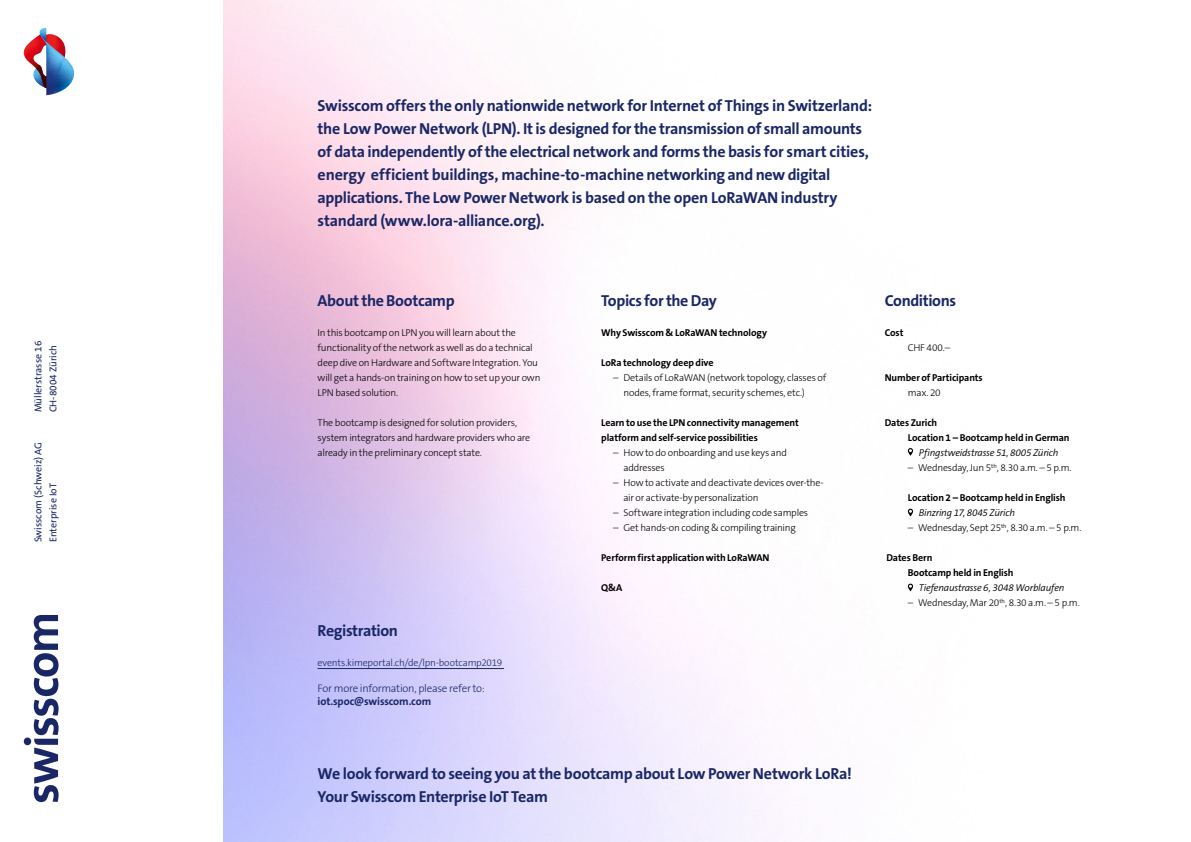
<style>
.page{position:relative;width:1191px;height:842px;background:#fff}
.page>*{position:absolute;margin:0;border:0;box-sizing:border-box;transform-origin:0 0}
.t1{font:700 16px/23px "The Sans B W7";letter-spacing:-.02em;color:#192766}
.t2{font:300 11px/13px "The Sans B W3";letter-spacing:-.02em;color:#192766}
.t3{font:300 10px/15px "The Sans B W3";letter-spacing:-.02em;color:#000}
.t4{font:700 10px/15px "The Sans B W7";letter-spacing:-.01em;color:#000}
.t5{font:italic 300 10px "The Sans B W4";letter-spacing:-.02em;color:#000}
.t6{font:10px "The Sans B W5 Plain";color:#192766}
.t7{font:300 10px "The Sans B W3";letter-spacing:-.015em;color:#192766}
.s1{font-family:"The Sans B W7";font-weight:700}
</style>
<div class="page">
<svg style="left:24px;top:615px;width:35px;height:187px"></svg>
<svg style="left:24px;top:28px;width:50px;height:67px"></svg>
<hr style="left:317px;top:668px;width:187px;height:1px;background:#192766">
<svg style="left:908px;top:448px;width:5px;height:8px"></svg>
<svg style="left:908px;top:509px;width:5px;height:7px"></svg>
<svg style="left:908px;top:584px;width:5px;height:7px"></svg>
<p class="t6" style="left:32px;top:412px;width:73px;rotate:-90deg">Müllerstrasse 16</p>
<p class="t6" style="left:47px;top:412px;width:69px;rotate:-90deg">CH-8004 Zürich</p>
<p class="t6" style="left:32px;top:542px;width:102px;rotate:-90deg">Swisscom (Schweiz) AG</p>
<p class="t6" style="left:47px;top:542px;width:61px;rotate:-90deg">Enterprise IoT</p>
<p class="t1" style="left:317px;top:94px;width:556px">Swisscom offers the only nationwide network for Internet of Things in Switzerland: the Low Power Network (LPN). It is designed for the transmission of small amounts of data independently of the electrical network and forms the basis for smart cities, energy efficient buildings, machine-to-machine networking and new digital applications. The Low Power Network is based on the open LoRaWAN industry standard (www.lora-alliance.org).</p>
<p class="t1" style="left:317px;top:289px;width:139px">About the Bootcamp</p>
<p class="t3" style="left:317px;top:325px;width:224px">In this bootcamp on LPN you will learn about the functionality of the network as well as do a technical deep dive on Hardware and Software Integration. You will get a hands-on training on how to set up your own LPN based solution.</p>
<p class="t3" style="left:317px;top:415px;width:214px">The bootcamp is designed for solution providers, system integrators and hardware providers who are already in the preliminary concept state.</p>
<p class="t1" style="left:317px;top:619px;width:82px">Registration</p>
<p class="t7" style="left:317px;top:656px;width:186px">events.kimeportal.ch/de/lpn-bootcamp2019</p>
<p class="t2" style="left:317px;top:682px;width:169px">For more information, please refer to: <span class="s1">iot.spoc@swisscom.com</span></p>
<p class="t1" style="left:601px;top:289px;width:117px">Topics for the Day</p>
<p class="t4" style="left:601px;top:325px;width:167px">Why Swisscom &amp; LoRaWAN technology</p>
<p class="t4" style="left:601px;top:355px;width:114px">LoRa technology deep dive</p>
<p class="t3" style="left:623px;top:370px;width:204px;text-indent:-10px">– Details of LoRaWAN (network topology, classes of nodes, frame format, security schemes, etc.)</p>
<p class="t4" style="left:601px;top:415px;width:199px">Learn to use the LPN connectivity management platform and self-service possibilities</p>
<p class="t3" style="left:623px;top:445px;width:165px;text-indent:-10px">– How to do onboarding and use keys and addresses</p>
<p class="t3" style="left:623px;top:475px;width:202px;text-indent:-10px">– How to activate and deactivate devices over-the&shy;air or activate-by personalization</p>
<p class="t3" style="left:613px;top:505px;width:197px">– Software integration including code samples</p>
<p class="t3" style="left:613px;top:520px;width:184px">– Get hands-on coding &amp; compiling training</p>
<p class="t4" style="left:601px;top:550px;width:170px">Perform first application with LoRaWAN</p>
<p class="t4" style="left:601px;top:580px;width:23px">Q&amp;A</p>
<p class="t1" style="left:317px;top:762px;width:536px">We look forward to seeing you at the bootcamp about Low Power Network LoRa!</p>
<p class="t1" style="left:317px;top:785px;width:232px">Your Swisscom Enterprise IoT Team</p>
<p class="t1" style="left:884px;top:289px;width:73px">Conditions</p>
<p class="t4" style="left:884px;top:325px;width:20px">Cost</p>
<p class="t3" style="left:907px;top:340px;width:44px">CHF 400.–</p>
<p class="t4" style="left:884px;top:370px;width:100px">Number of Participants</p>
<p class="t3" style="left:907px;top:385px;width:34px">max. 20</p>
<p class="t4" style="left:884px;top:415px;width:54px">Dates Zurich</p>
<p class="t4" style="left:907px;top:430px;width:163px">Location 1 – Bootcamp held in German</p>
<p class="t5" style="left:918px;top:447px;width:141px">Pfingstweidstrasse 51, 8005 Zürich</p>
<p class="t3" style="left:907px;top:460px;width:165px">– Wednesday, Jun 5<sup>th</sup>, 8.30 a.m. – 5 p.m.</p>
<p class="t4" style="left:907px;top:490px;width:159px">Location 2 – Bootcamp held in English</p>
<p class="t5" style="left:918px;top:507px;width:98px">Binzring 17, 8045 Zürich</p>
<p class="t3" style="left:907px;top:520px;width:175px">– Wednesday, Sept 25<sup>th</sup>, 8.30 a.m. – 5 p.m.</p>
<p class="t4" style="left:886px;top:550px;width:47px">Dates Bern</p>
<p class="t4" style="left:907px;top:565px;width:107px">Bootcamp held in English</p>
<p class="t5" style="left:918px;top:582px;width:147px">Tiefenaustrasse 6, 3048 Worblaufen</p>
<p class="t3" style="left:907px;top:595px;width:173px">– Wednesday, Mar 20<sup>th</sup>, 8.30 a.m. – 5 p.m.</p>
</div>
